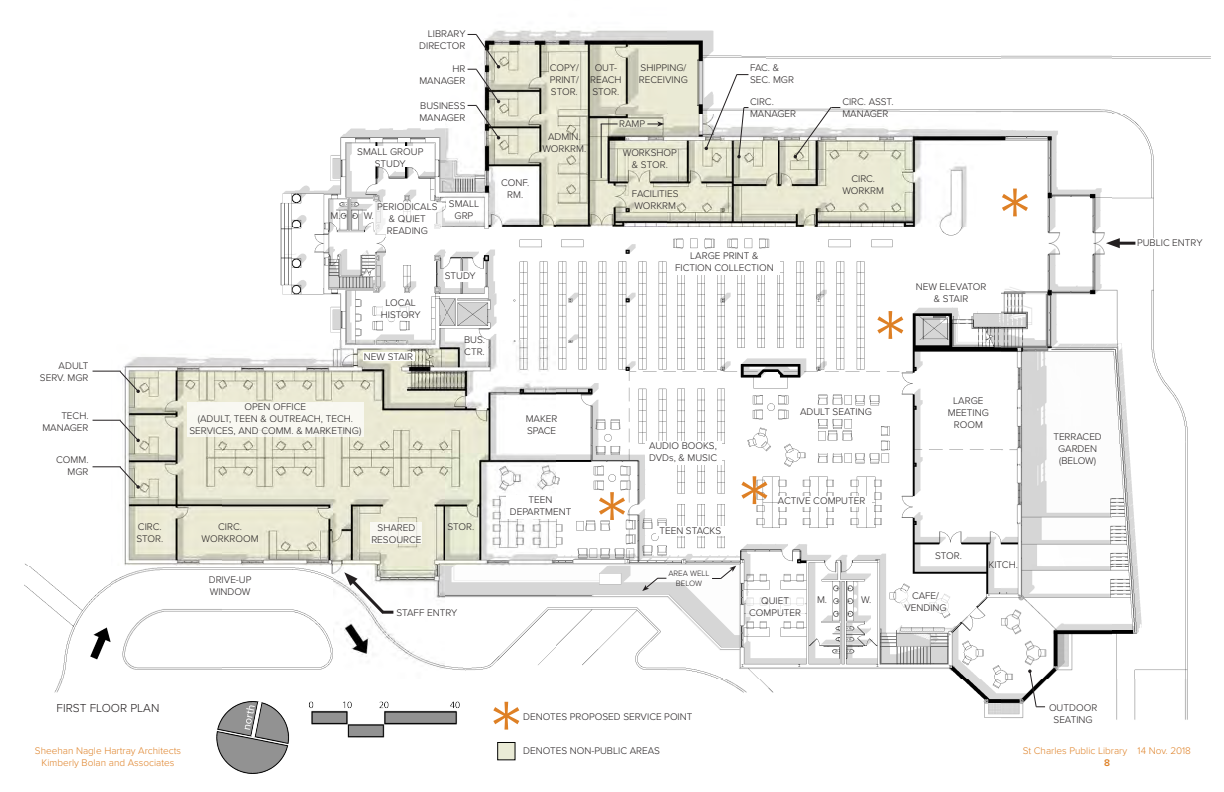
<style>
.page{position:relative;width:1224px;height:792px;background:#fff}
.page>*{position:absolute;margin:0;border:0;box-sizing:border-box;transform-origin:0 0}
.Table{font:300 100px "Proxima Nova";color:#de8025}
.Table-2{font:300 12px "Proxima Nova";color:#231f20}
.Table-3{font:300 10px/12px "Proxima Nova";color:#231f20;text-align:center}
.t1{font:300 10px/12px "Proxima Nova";color:#de8025;text-align:center}
.t2{font:600 10px "Proxima Nova";color:#de8025}
.Table-4{font:300 8px/9.6px "Proxima Nova";color:#231f20;text-align:center}
</style>
<div class="page">
<img style="left:24px;top:30px;width:1187px;height:731px">
<img style="left:216px;top:701px;width:257px;height:73px">
<div style="left:187px;top:402px;width:177px;height:35px;background:#f8f8f2"></div>
<div style="left:900px;top:591px;width:51px;height:21px;background:#fff"></div>
<div style="left:371px;top:523px;width:51px;height:21px;background:#f8f8f2"></div>
<div style="left:507px;top:495px;width:68px;height:23px;background:#fff"></div>
<svg style="left:746px;top:596px;width:58px;height:21px"></svg>
<div style="left:1137px;top:238px;width:74px;height:10px;background:#fff"></div>
<div style="left:778px;top:496px;width:94px;height:11px;background:#fff"></div>
<div style="left:669px;top:251px;width:111px;height:23px;background:#fff"></div>
<div style="left:445px;top:271px;width:33px;height:11px;background:#fff"></div>
<div style="left:645px;top:441px;width:76px;height:24px;background:#fff"></div>
<div style="left:794px;top:407px;width:84px;height:9px;background:#fff"></div>
<div style="left:656px;top:526px;width:68px;height:10px;background:#fff"></div>
<div style="left:377px;top:298px;width:48px;height:22px;background:#fff"></div>
<div style="left:373px;top:202px;width:69px;height:34px;background:#fff"></div>
<div style="left:352px;top:147px;width:76px;height:20px;background:#fff"></div>
<div style="left:447px;top:199px;width:34px;height:20px;background:#fff"></div>
<svg style="left:1028px;top:669px;width:17px;height:39px"></svg>
<svg style="left:705px;top:74px;width:43px;height:84px"></svg>
<svg style="left:794px;top:106px;width:46px;height:52px"></svg>
<div style="left:364px;top:352px;width:51px;height:9px;background:#fff"></div>
<svg style="left:468px;top:34px;width:32px;height:105px"></svg>
<svg style="left:93px;top:419px;width:47px;height:23px"></svg>
<hr style="left:1114px;top:242px;width:21px;height:3px;background:#231f20">
<svg style="left:1106px;top:238px;width:14px;height:10px"></svg>
<svg style="left:642px;top:577px;width:24px;height:14px"></svg>
<svg style="left:712px;top:566px;width:24px;height:14px"></svg>
<svg style="left:344px;top:572px;width:49px;height:45px"></svg>
<hr style="left:601px;top:124px;width:1px;height:54px;background:#231f20">
<svg style="left:601px;top:123px;width:17px;height:1px"></svg>
<svg style="left:647px;top:121px;width:17px;height:6px"></svg>
<svg style="left:93px;top:370px;width:47px;height:23px"></svg>
<svg style="left:93px;top:466px;width:47px;height:23px"></svg>
<div style="left:497px;top:742px;width:18px;height:18px;background:#eaebd6;border:1px solid #040503"></div>
<p class="Table-3" style="left:40px;top:359px;width:50px;text-align:right">ADULT<br>SERV. MGR</p>
<p class="Table-3" style="left:42px;top:409px;width:48px;text-align:right">TECH.<br>MANAGER</p>
<p class="Table-3" style="left:56px;top:453px;width:34px;text-align:right">COMM.<br>MGR</p>
<p class="Table-3" style="left:138px;top:520px;width:25px">CIRC.</p>
<p class="Table-3" style="left:136px;top:532px;width:28px">STOR.</p>
<p class="Table-3" style="left:419px;top:27px;width:48px;text-align:right">LIBRARY<br>DIRECTOR</p>
<p class="Table-3" style="left:419px;top:62px;width:48px;text-align:right">HR<br>MANAGER</p>
<p class="Table-3" style="left:419px;top:99px;width:48px;text-align:left">BUSINESS<br>MANAGER</p>
<p class="Table-3" style="left:331px;top:209px;width:12px">M.</p>
<p class="Table-3" style="left:357px;top:145px;width:68px">SMALL GROUP<br>STUDY</p>
<p class="Table-3" style="left:377px;top:200px;width:62px">PERIODICALS &amp; QUIET<br>READING</p>
<p class="Table-3" style="left:364px;top:209px;width:12px">W.</p>
<p class="Table-3" style="left:449px;top:197px;width:32px">SMALL</p>
<p class="Table-3" style="left:455px;top:209px;width:20px">GRP</p>
<p class="Table-3" style="left:381px;top:296px;width:41px">LOCAL<br>HISTORY</p>
<p class="Table-3" style="left:364px;top:350px;width:51px">NEW STAIR</p>
<p class="Table-3" style="left:445px;top:269px;width:32px">STUDY</p>
<p class="Table-3" style="left:464px;top:333px;width:22px">BUS.</p>
<p class="Table-3" style="left:464px;top:345px;width:22px">CTR.</p>
<p class="Table-3" style="left:245px;top:401px;width:63px">OPEN OFFICE</p>
<p class="Table-3" style="left:189px;top:413px;width:173px">(ADULT, TEEN &amp; OUTREACH, TECH.<br>SERVICES, AND COMM. &amp; MARKETING)</p>
<p class="Table-3" style="left:202px;top:520px;width:59px">CIRC.<br>WORKROOM</p>
<p class="Table-3" style="left:209px;top:573px;width:44px;text-align:left">DRIVE-UP<br>WINDOW</p>
<p class="Table-3" style="left:371px;top:521px;width:52px">SHARED<br>RESOURCE</p>
<p class="Table-3" style="left:447px;top:520px;width:28px">STOR.</p>
<p class="Table-3" style="left:396px;top:606px;width:62px">STAFF ENTRY</p>
<p class="Table-3" style="left:501px;top:176px;width:30px">CONF.</p>
<p class="Table-3" style="left:507px;top:188px;width:18px">RM.</p>
<p class="Table-3" style="left:550px;top:61px;width:31px">COPY/</p>
<p class="Table-3" style="left:550px;top:73px;width:31px">PRINT/</p>
<p class="Table-3" style="left:551px;top:85px;width:28px">STOR.</p>
<p class="Table-3" style="left:595px;top:61px;width:24px">OUT-</p>
<p class="Table-3" style="left:590px;top:73px;width:33px">REACH</p>
<p class="Table-3" style="left:592px;top:85px;width:28px">STOR.</p>
<p class="Table-3" style="left:639px;top:61px;width:50px;text-align:left">SHIPPING/<br>RECEIVING</p>
<p class="Table-3" style="left:619px;top:118px;width:28px">RAMP</p>
<p class="Table-3" style="left:542px;top:130px;width:45px">ADMIN.<br>WORKRM.</p>
<p class="Table-3" style="left:623px;top:146px;width:56px">WORKSHOP &amp; STOR.</p>
<p class="Table-3" style="left:632px;top:187px;width:48px">FACILITIES</p>
<p class="Table-3" style="left:634px;top:199px;width:43px">WORKRM</p>
<p class="Table-3" style="left:750px;top:61px;width:45px;text-align:left">FAC. &amp;<br>SEC. MGR</p>
<p class="Table-3" style="left:750px;top:95px;width:48px;text-align:left">CIRC.<br>MANAGER</p>
<p class="Table-3" style="left:842px;top:95px;width:53px;text-align:left">CIRC. ASST.<br>MANAGER</p>
<p class="Table-3" style="left:851px;top:172px;width:25px">CIRC.</p>
<p class="Table-3" style="left:842px;top:184px;width:43px">WORKRM</p>
<p class="Table-3" style="left:690px;top:249px;width:70px">LARGE PRINT &amp;</p>
<p class="Table-3" style="left:675px;top:261px;width:100px">FICTION COLLECTION</p>
<p class="Table" style="left:874px;top:271px;width:35px">*</p>
<p class="Table-3" style="left:916px;top:280px;width:72px">NEW ELEVATOR &amp; STAIR</p>
<p class="Table" style="left:998px;top:148px;width:35px">*</p>
<p class="Table-3" style="left:526px;top:412px;width:33px;text-align:left">MAKER<br>SPACE</p>
<p class="Table-3" style="left:529px;top:493px;width:25px">TEEN</p>
<p class="Table-3" style="left:510px;top:505px;width:63px">DEPARTMENT</p>
<p class="Table" style="left:595px;top:452px;width:35px">*</p>
<p class="Table-3" style="left:649px;top:439px;width:69px;text-align:left">AUDIO BOOKS,<br>DVDs, &amp; MUSIC</p>
<p class="Table-3" style="left:659px;top:524px;width:63px">TEEN STACKS</p>
<p class="Table-4" style="left:668px;top:568px;width:43px">AREA WELL<br>BELOW</p>
<p class="Table-3" style="left:800px;top:405px;width:73px">ADULT SEATING</p>
<p class="Table" style="left:738px;top:436px;width:35px">*</p>
<p class="Table-3" style="left:778px;top:494px;width:89px">ACTIVE COMPUTER</p>
<p class="Table-3" style="left:948px;top:394px;width:43px">LARGE<br>MEETING<br>ROOM</p>
<p class="Table-3" style="left:935px;top:550px;width:28px">STOR.</p>
<p class="Table-3" style="left:989px;top:558px;width:31px">KITCH.</p>
<p class="Table-3" style="left:761px;top:594px;width:30px">QUIET</p>
<p class="Table-3" style="left:749px;top:606px;width:54px">COMPUTER</p>
<p class="Table-3" style="left:817px;top:593px;width:12px">M.</p>
<p class="Table-3" style="left:861px;top:593px;width:12px">W.</p>
<p class="Table-3" style="left:912px;top:589px;width:29px">CAFE/</p>
<p class="Table-3" style="left:904px;top:601px;width:44px">VENDING</p>
<p class="Table-3" style="left:1053px;top:430px;width:50px">TERRACED<br>GARDEN</p>
<p class="Table-3" style="left:1059px;top:454px;width:39px">(BELOW)</p>
<p class="Table-3" style="left:1137px;top:236px;width:67px">PUBLIC ENTRY</p>
<p class="Table-2" style="left:57px;top:699px;width:104px">FIRST FLOOR PLAN</p>
<p class="t1" style="left:35px;top:744px;width:148px">Sheehan Nagle Hartray Architects<br>Kimberly Bolan and Associates</p>
<p class="Table" style="left:490px;top:662px;width:35px">*</p>
<p class="Table-3" style="left:523px;top:710px;width:171px">DENOTES PROPOSED SERVICE POINT</p>
<p class="Table-3" style="left:523px;top:745px;width:138px">DENOTES NON-PUBLIC AREAS</p>
<p class="Table-3" style="left:1049px;top:701px;width:50px">OUTDOOR<br>SEATING</p>
<p class="t1" style="left:1023px;top:744px;width:170px">St Charles Public Library 14 Nov. 2018</p>
<p class="t2" style="left:1104px;top:755px;width:7px">8</p>
</div>
